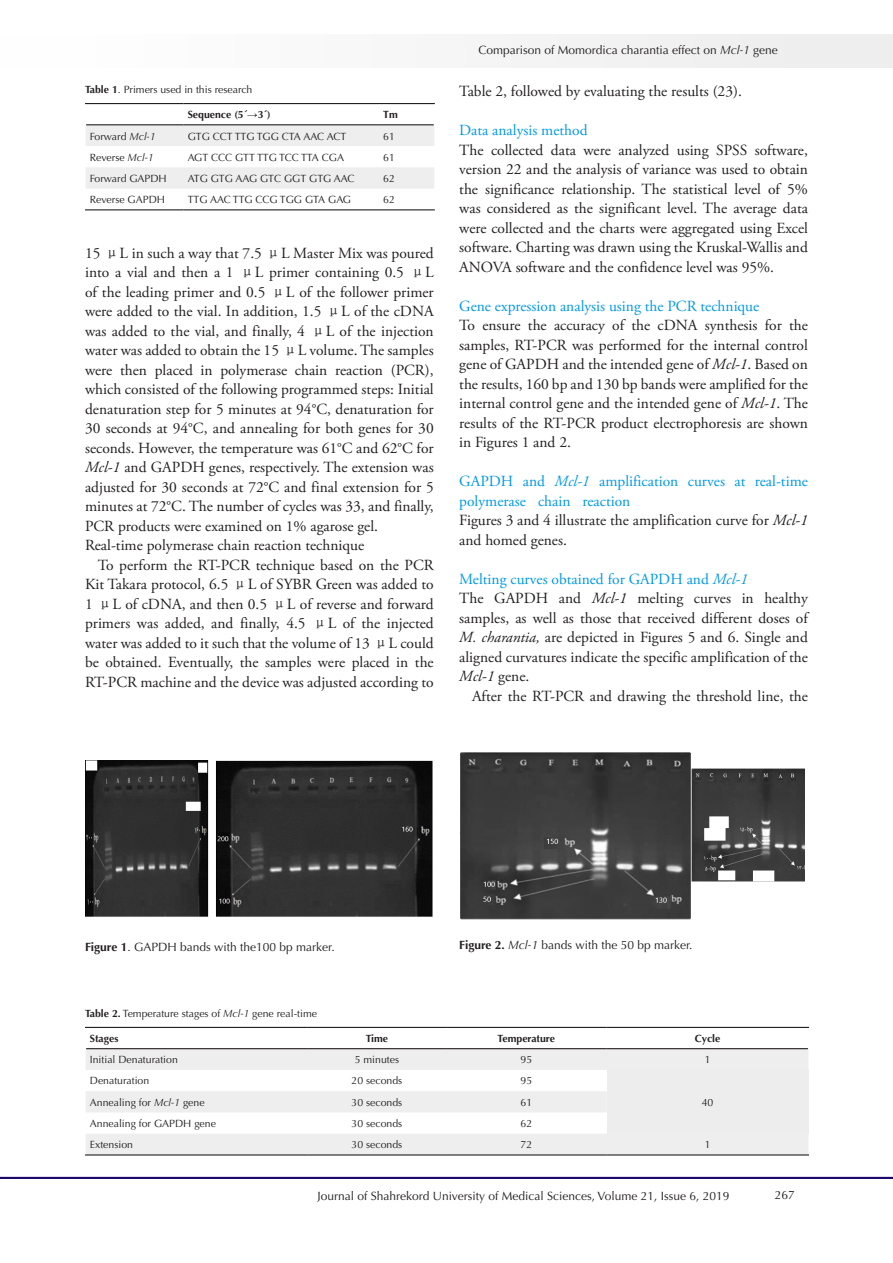
<style>
.page{position:relative;width:893px;height:1263px;background:#fff}
.page>*{position:absolute;margin:0;border:0;box-sizing:border-box;transform-origin:0 0}
.Heading_1{font:15.45px/19.5px "Adobe Garamond Pro";color:#231f20;text-align:justify}
.t1{font:15.45px/19.5px "Adobe Garamond Pro";color:#0099e5}
.heading_1{font:12px "Optima LT Std";color:#231f20}
.heading_1-2{font:10.5px "Optima LT Std";color:#231f20}
.heading_1-3{font:700 10.5px "Optima LT Std";color:#231f20}
.s1{font-weight:700}
.s2{font-family:"Arial"}
.s3{font-style:italic}
.s4{font-family:"Sim Sun"}
</style>
<div class="page">
<hr style="left:0;top:1177px;width:893px;height:1px;background:#190066">
<div style="left:0;top:35px;width:892px;height:33px;background:#f6f6f6"></div>
<svg style="left:86px;top:125px;width:348px;height:64px"></svg>
<hr style="left:85px;top:103px;width:98px;height:1px;background:#231f20">
<hr style="left:183px;top:103px;width:196px;height:1px;background:#231f20">
<hr style="left:379px;top:103px;width:56px;height:1px;background:#231f20">
<hr style="left:86px;top:124px;width:97px;height:1px;background:#231f20">
<hr style="left:183px;top:124px;width:196px;height:1px;background:#231f20">
<hr style="left:379px;top:124px;width:55px;height:1px;background:#231f20">
<hr style="left:85px;top:209px;width:98px;height:1px;background:#231f20">
<hr style="left:183px;top:209px;width:196px;height:1px;background:#231f20">
<hr style="left:379px;top:209px;width:56px;height:1px;background:#231f20">
<svg style="left:86px;top:1049px;width:722px;height:105px;fill:#eee"></svg>
<div style="left:607px;top:1070px;width:201px;height:64px;background:#eeedee"></div>
<hr style="left:85px;top:1027px;width:223px;height:1px;background:#231f20">
<hr style="left:308px;top:1027px;width:138px;height:1px;background:#231f20">
<hr style="left:446px;top:1027px;width:161px;height:1px;background:#231f20">
<hr style="left:607px;top:1027px;width:202px;height:1px;background:#231f20">
<hr style="left:86px;top:1048px;width:222px;height:1px;background:#231f20">
<hr style="left:308px;top:1048px;width:138px;height:1px;background:#231f20">
<hr style="left:446px;top:1048px;width:161px;height:1px;background:#231f20">
<hr style="left:607px;top:1048px;width:201px;height:1px;background:#231f20">
<hr style="left:85px;top:1154px;width:223px;height:1px;background:#231f20">
<hr style="left:308px;top:1154px;width:138px;height:1px;background:#231f20">
<hr style="left:446px;top:1154px;width:161px;height:1px;background:#231f20">
<hr style="left:607px;top:1154px;width:202px;height:1px;background:#231f20">
<img style="left:85px;top:760px;width:348px;height:157px">
<img style="left:459px;top:753px;width:346px;height:166px">
<p class="heading_1-2" style="left:85px;top:83px;width:169px"><span class="s1">Table 1</span>. Primers used in this research</p>
<p class="heading_1-3" style="left:188px;top:108px;width:84px">Sequence (5´<span class="s2">→</span>3´)</p>
<p class="heading_1-3" style="left:383px;top:108px;width:16px">Tm</p>
<p class="heading_1-2" style="left:90px;top:130px;width:67px">Forward <span class="s3">Mcl-1</span></p>
<p class="heading_1-2" style="left:188px;top:130px;width:160px">GTG CCT TTG TGG CTA AAC ACT</p>
<p class="heading_1-2" style="left:383px;top:130px;width:13px">61</p>
<p class="heading_1-2" style="left:90px;top:151px;width:65px">Reverse <span class="s3">Mcl-1</span></p>
<p class="heading_1-2" style="left:188px;top:151px;width:158px">AGT CCC GTT TTG TCC TTA CGA</p>
<p class="heading_1-2" style="left:383px;top:151px;width:13px">61</p>
<p class="heading_1-2" style="left:90px;top:172px;width:78px">Forward GAPDH</p>
<p class="heading_1-2" style="left:188px;top:172px;width:168px">ATG GTG AAG GTC GGT GTG AAC</p>
<p class="heading_1-2" style="left:383px;top:172px;width:13px">62</p>
<p class="heading_1-2" style="left:90px;top:193px;width:77px">Reverse GAPDH</p>
<p class="heading_1-2" style="left:188px;top:193px;width:165px">TTG AAC TTG CCG TGG GTA GAG</p>
<p class="heading_1-2" style="left:383px;top:193px;width:13px">62</p>
<p class="Heading_1" style="left:85px;top:244px;width:350px">15 <span class="s4">μ</span>L in such a way that 7.5 <span class="s4">μ</span>L Master Mix was poured into a vial and then a 1 <span class="s4">μ</span>L primer containing 0.5 <span class="s4">μ</span>L of the leading primer and 0.5 <span class="s4">μ</span>L of the follower primer were added to the vial. In addition, 1.5 <span class="s4">μ</span>L of the cDNA was added to the vial, and finally, 4 <span class="s4">μ</span>L of the injection water was added to obtain the 15 <span class="s4">μ</span>L volume. The samples were then placed in polymerase chain reaction (PCR), which consisted of the following programmed steps: Initial denaturation step for 5 minutes at 94°C, denaturation for 30 seconds at 94°C, and annealing for both genes for 30 seconds. However, the temperature was 61°C and 62°C for <span class="s3">Mcl-1</span> and GAPDH genes, respectively. The extension was adjusted for 30 seconds at 72°C and final extension for 5 minutes at 72°C. The number of cycles was 33, and finally, PCR products were examined on 1% agarose gel.</p>
<p class="Heading_1" style="left:85px;top:536px;width:281px">Real-time polymerase chain reaction technique</p>
<p class="Heading_1" style="left:85px;top:556px;width:350px;text-indent:13px">To perform the RT-PCR technique based on the PCR Kit Takara protocol, 6.5 <span class="s4">μ</span>L of SYBR Green was added to 1 <span class="s4">μ</span>L of cDNA, and then 0.5 <span class="s4">μ</span>L of reverse and forward primers was added, and finally, 4.5 <span class="s4">μ</span>L of the injected water was added to it such that the volume of 13 <span class="s4">μ</span>L could be obtained. Eventually, the samples were placed in the RT-PCR machine and the device was adjusted according to</p>
<p class="heading_1" style="left:478px;top:43px;width:301px">Comparison of Momordica charantia effect on <span class="s3">Mcl-1</span> gene</p>
<p class="Heading_1" style="left:459px;top:82px;width:284px">Table 2, followed by evaluating the results (23).</p>
<p class="t1" style="left:459px;top:121px;width:130px">Data analysis method</p>
<p class="Heading_1" style="left:459px;top:141px;width:350px">The collected data were analyzed using SPSS software, version 22 and the analysis of variance was used to obtain the significance relationship. The statistical level of 5% was considered as the significant level. The average data were collected and the charts were aggregated using Excel software. Charting was drawn using the Kruskal-Wallis and ANOVA software and the confidence level was 95%.</p>
<p class="t1" style="left:459px;top:297px;width:302px">Gene expression analysis using the PCR technique</p>
<p class="Heading_1" style="left:459px;top:316px;width:350px">To ensure the accuracy of the cDNA synthesis for the samples, RT-PCR was performed for the internal control gene of GAPDH and the intended gene of <span class="s3">Mcl-1</span>. Based on the results, 160 bp and 130 bp bands were amplified for the internal control gene and the intended gene of <span class="s3">Mcl-1</span>. The results of the RT-PCR product electrophoresis are shown in Figures 1 and 2.</p>
<p class="t1" style="left:459px;top:472px;width:350px">GAPDH and <span class="s3">Mcl-1</span> amplification curves at real-time polymerase chain reaction</p>
<p class="Heading_1" style="left:459px;top:511px;width:350px">Figures 3 and 4 illustrate the amplification curve for <span class="s3">Mcl-1 </span>and homed genes.</p>
<p class="t1" style="left:459px;top:570px;width:290px">Melting curves obtained for GAPDH and <span class="s3">Mcl-1</span></p>
<p class="Heading_1" style="left:459px;top:589px;width:350px">The GAPDH and <span class="s3">Mcl-1</span> melting curves in healthy samples, as well as those that received different doses of <span class="s3">M. charantia,</span> are depicted in Figures 5 and 6. Single and aligned curvatures indicate the specific amplification of the <span class="s3">Mcl-1</span> gene.</p>
<p class="Heading_1" style="left:472px;top:687px;width:337px">After the RT-PCR and drawing the threshold line, the</p>
<p class="heading_1" style="left:85px;top:940px;width:251px"><span class="s1">Figure 1</span>. GAPDH bands with the100 bp marker.</p>
<p class="heading_1" style="left:459px;top:938px;width:235px"><span class="s1">Figure 2.</span> <span class="s3">Mcl-1</span> bands with the 50 bp marker.</p>
<p class="heading_1-2" style="left:85px;top:1007px;width:233px"><span class="s1">Table 2.</span> Temperature stages of <span class="s3">Mcl-1</span> gene real-time</p>
<p class="heading_1-3" style="left:90px;top:1032px;width:30px">Stages</p>
<p class="heading_1-3" style="left:366px;top:1032px;width:24px">Time</p>
<p class="heading_1-3" style="left:498px;top:1032px;width:59px">Temperature</p>
<p class="heading_1-3" style="left:695px;top:1032px;width:27px">Cycle</p>
<p class="heading_1-2" style="left:90px;top:1054px;width:90px">Initial Denaturation</p>
<p class="heading_1-2" style="left:355px;top:1054px;width:46px">5 minutes</p>
<p class="heading_1-2" style="left:521px;top:1054px;width:13px">95</p>
<p class="heading_1-2" style="left:705px;top:1054px;width:7px">1</p>
<p class="heading_1-2" style="left:90px;top:1075px;width:61px">Denaturation</p>
<p class="heading_1-2" style="left:352px;top:1075px;width:52px">20 seconds</p>
<p class="heading_1-2" style="left:521px;top:1075px;width:13px">95</p>
<p class="heading_1-2" style="left:90px;top:1096px;width:116px">Annealing for <span class="s3">Mcl-1</span> gene</p>
<p class="heading_1-2" style="left:352px;top:1096px;width:52px">30 seconds</p>
<p class="heading_1-2" style="left:521px;top:1096px;width:13px">61</p>
<p class="heading_1-2" style="left:702px;top:1096px;width:13px">40</p>
<p class="heading_1-2" style="left:90px;top:1117px;width:128px">Annealing for GAPDH gene</p>
<p class="heading_1-2" style="left:352px;top:1117px;width:52px">30 seconds</p>
<p class="heading_1-2" style="left:521px;top:1117px;width:13px">62</p>
<p class="heading_1-2" style="left:90px;top:1138px;width:45px">Extension</p>
<p class="heading_1-2" style="left:352px;top:1138px;width:52px">30 seconds</p>
<p class="heading_1-2" style="left:521px;top:1138px;width:13px">72</p>
<p class="heading_1-2" style="left:705px;top:1138px;width:7px">1</p>
<p class="heading_1" style="left:318px;top:1189px;width:413px">Journal of Shahrekord University of Medical Sciences, Volume 21, Issue 6, 2019</p>
<p class="heading_1" style="left:775px;top:1188px;width:22px">267</p>
</div>
